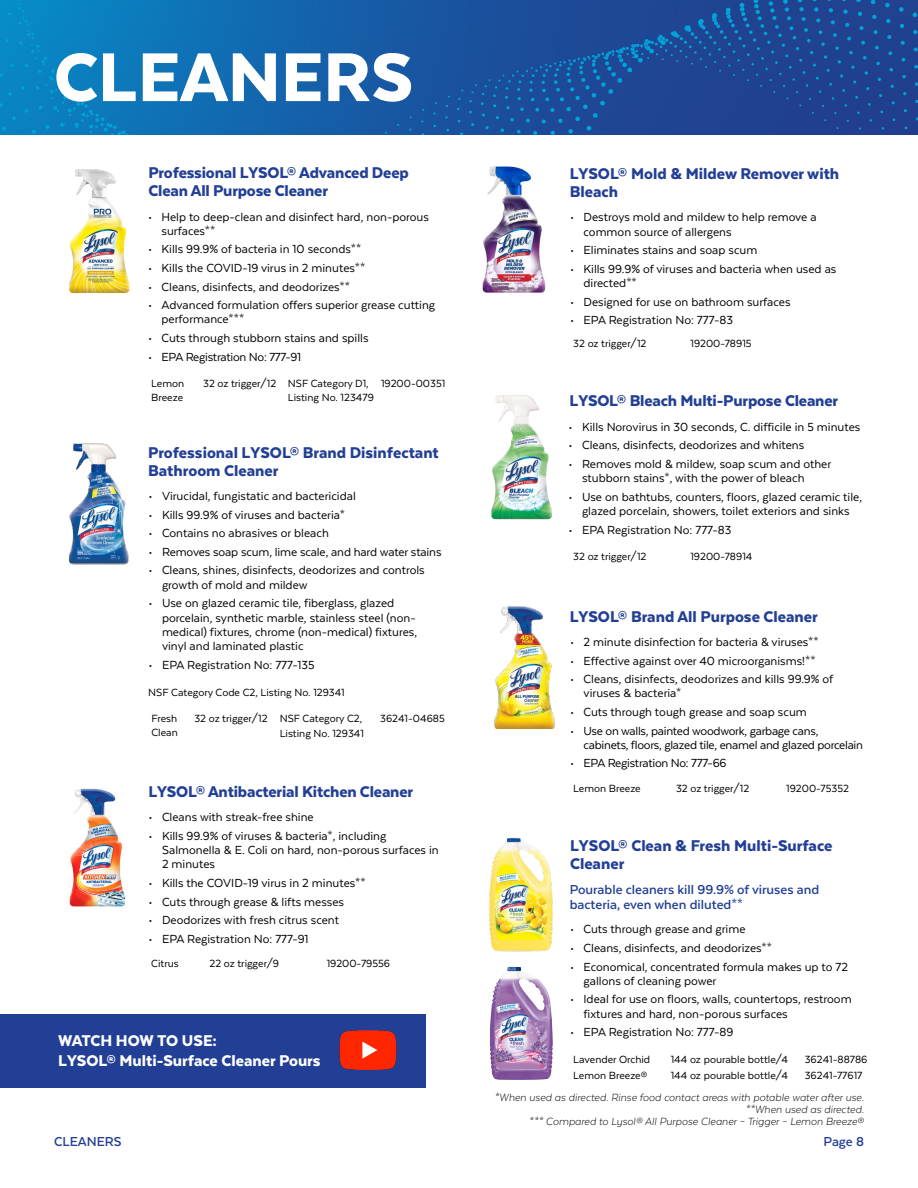
<style>
.page{position:relative;width:918px;height:1188px;background:#fff}
.page>*{position:absolute;margin:0;border:0;box-sizing:border-box;transform-origin:0 0}
.t1{font:900 79.5px "Texta";color:#fff}
.t2{font:900 18px/18px "Texta";letter-spacing:-.005em;color:#223f95}
.t3{font:900 18px/20.1px "Texta";color:#fff}
.t4{font:700 15px/15px "Texta";color:#223f95}
.t5{font:13.5px/14.2px "Texta";color:#000}
.t6{font:13.5px/14.2px "Texta";letter-spacing:-.02em;color:#000}
.t7{font:12px/14.4px "Texta";color:#000}
.t8{font:italic 300 12px/12px "Texta";color:#000;text-align:right}
</style>
<div class="page">
<img style="left:482px;top:166px;width:64px;height:127px">
<div style="left:0;top:1015px;width:426px;height:73px;background:#223f95"></div>
<svg style="left:133px;top:0;width:785px;height:135px;background:#1b4e9a"></svg>
<svg style="left:0;top:0;width:296px;height:134px;background:#0d76b9"></svg>
<img style="left:69px;top:443px;width:60px;height:122px">
<img style="left:69px;top:788px;width:57px;height:119px">
<img style="left:491px;top:395px;width:61px;height:124px">
<img style="left:495px;top:606px;width:60px;height:123px">
<img style="left:69px;top:169px;width:61px;height:124px">
<img style="left:489px;top:837px;width:64px;height:115px">
<img style="left:489px;top:967px;width:64px;height:113px">
<img style="left:340px;top:1030px;width:57px;height:40px">
<h1 class="t1" style="left:54px;top:36px;width:361px">CLEANERS</h1>
<h2 class="t2" style="left:148px;top:164px;width:262px">Professional LYSOL® Advanced Deep<br>Clean All Purpose Cleaner</h2>
<p class="t5" style="left:162px;top:209px;width:269px;text-indent:-14px">• Help to deep-clean and disinfect hard, non-porous surfaces**</p>
<p class="t5" style="left:148px;top:242px;width:215px">• Kills 99.9% of bacteria in 10 seconds**</p>
<p class="t5" style="left:148px;top:261px;width:219px">• Kills the COVID-19 virus in 2 minutes**</p>
<p class="t5" style="left:148px;top:279px;width:203px">• Cleans, disinfects, and deodorizes**</p>
<p class="t5" style="left:162px;top:298px;width:275px;text-indent:-14px">• Advanced formulation offers superior grease cutting performance***</p>
<p class="t5" style="left:148px;top:331px;width:222px">• Cuts through stubborn stains and spills</p>
<p class="t6" style="left:148px;top:349px;width:155px">• EPA Registration No: 777-91</p>
<p class="t7" style="left:151px;top:376px;width:34px">Lemon<br>Breeze</p>
<p class="t7" style="left:288px;top:376px;width:87px;text-indent:-85px">32 oz trigger/12 NSF Category D1,<br>Listing No. 123479</p>
<p class="t7" style="left:381px;top:376px;width:66px">19200-00351</p>
<h2 class="t2" style="left:148px;top:443px;width:292px">Professional LYSOL® Brand Disinfectant<br>Bathroom Cleaner</h2>
<p class="t5" style="left:148px;top:489px;width:209px">• Virucidal, fungistatic and bactericidal</p>
<p class="t5" style="left:148px;top:507px;width:198px">• Kills 99.9% of viruses and bacteria*</p>
<p class="t5" style="left:148px;top:526px;width:182px">• Contains no abrasives or bleach</p>
<p class="t5" style="left:148px;top:545px;width:295px">• Removes soap scum, lime scale, and hard water stains</p>
<p class="t5" style="left:162px;top:563px;width:264px;text-indent:-14px">• Cleans, shines, disinfects, deodorizes and controls growth of mold and mildew</p>
<p class="t5" style="left:162px;top:596px;width:257px;text-indent:-14px">• Use on glazed ceramic tile, fiberglass, glazed porcelain, synthetic marble, stainless steel (non&shy;medical) fixtures, chrome (non-medical) fixtures, vinyl and laminated plastic</p>
<p class="t5" style="left:148px;top:657px;width:168px">• EPA Registration No: 777-135</p>
<p class="t7" style="left:148px;top:685px;width:198px">NSF Category Code C2, Listing No. 129341</p>
<p class="t7" style="left:152px;top:711px;width:28px">Fresh<br>Clean</p>
<p class="t7" style="left:194px;top:711px;width:171px;line-height:15px;text-align:right">32 oz trigger/12 NSF Category C2,<br>Listing No. 129341</p>
<p class="t7" style="left:380px;top:711px;width:66px">36241-04685</p>
<h2 class="t2" style="left:148px;top:782px;width:266px">LYSOL® Antibacterial Kitchen Cleaner</h2>
<p class="t5" style="left:148px;top:810px;width:167px">• Cleans with streak-free shine</p>
<p class="t5" style="left:162px;top:829px;width:278px;text-indent:-14px">• Kills 99.9% of viruses &amp; bacteria*, including<br>Salmonella &amp; E. Coli on hard, non-porous surfaces in<br>2 minutes</p>
<p class="t5" style="left:148px;top:876px;width:219px">• Kills the COVID-19 virus in 2 minutes**</p>
<p class="t5" style="left:148px;top:894px;width:197px">• Cuts through grease &amp; lifts messes</p>
<p class="t5" style="left:148px;top:913px;width:192px">• Deodorizes with fresh citrus scent</p>
<p class="t5" style="left:148px;top:931px;width:162px">• EPA Registration No: 777-91</p>
<p class="t7" style="left:151px;top:956px;width:29px">Citrus</p>
<p class="t7" style="left:210px;top:956px;width:71px">22 oz trigger/9</p>
<p class="t7" style="left:327px;top:956px;width:65px">19200-79556</p>
<h2 class="t3" style="left:58px;top:1030px;width:264px">WATCH HOW TO USE:<br>LYSOL® Multi-Surface Cleaner Pours</h2>
<h2 class="t2" style="left:570px;top:165px;width:271px">LYSOL® Mold &amp; Mildew Remover with<br>Bleach</h2>
<p class="t5" style="left:584px;top:210px;width:235px;text-indent:-14px">• Destroys mold and mildew to help remove a common source of allergens</p>
<p class="t5" style="left:570px;top:243px;width:189px">• Eliminates stains and soap scum</p>
<p class="t5" style="left:584px;top:262px;width:254px;text-indent:-14px">• Kills 99.9% of viruses and bacteria when used as directed**</p>
<p class="t5" style="left:570px;top:294px;width:222px">• Designed for use on bathroom surfaces</p>
<p class="t5" style="left:570px;top:313px;width:164px">• EPA Registration No: 777-83</p>
<p class="t7" style="left:573px;top:336px;width:75px">32 oz trigger/12</p>
<p class="t7" style="left:690px;top:336px;width:63px">19200-78915</p>
<h2 class="t2" style="left:570px;top:392px;width:270px">LYSOL® Bleach Multi-Purpose Cleaner</h2>
<p class="t5" style="left:569px;top:419px;width:293px">• Kills Norovirus in 30 seconds, C. difficile in 5 minutes</p>
<p class="t5" style="left:569px;top:438px;width:237px">• Cleans, disinfects, deodorizes and whitens</p>
<p class="t5" style="left:582px;top:457px;width:251px;text-indent:-14px">• Removes mold &amp; mildew, soap scum and other stubborn stains*, with the power of bleach</p>
<p class="t5" style="left:569px;top:489px;width:295px;text-align:center">• Use on bathtubs, counters, floors, glazed ceramic tile, glazed porcelain, showers, toilet exteriors and sinks</p>
<p class="t5" style="left:569px;top:522px;width:164px">• EPA Registration No: 777-83</p>
<p class="t7" style="left:573px;top:549px;width:75px">32 oz trigger/12</p>
<p class="t7" style="left:690px;top:549px;width:63px">19200-78914</p>
<h2 class="t2" style="left:570px;top:607px;width:250px">LYSOL® Brand All Purpose Cleaner</h2>
<p class="t5" style="left:570px;top:635px;width:250px">• 2 minute disinfection for bacteria &amp; viruses**</p>
<p class="t5" style="left:570px;top:653px;width:247px">• Effective against over 40 microorganisms!**</p>
<p class="t5" style="left:584px;top:672px;width:251px;text-indent:-14px">• Cleans, disinfects, deodorizes and kills 99.9% of viruses &amp; bacteria*</p>
<p class="t5" style="left:570px;top:705px;width:238px">• Cuts through tough grease and soap scum</p>
<p class="t6" style="left:584px;top:723px;width:281px;text-indent:-14px">• Use on walls, painted woodwork, garbage cans, cabinets, floors, glazed tile, enamel and glazed porcelain</p>
<p class="t6" style="left:570px;top:756px;width:158px">• EPA Registration No: 777-66</p>
<p class="t7" style="left:573px;top:781px;width:69px">Lemon Breeze</p>
<p class="t7" style="left:676px;top:781px;width:75px">32 oz trigger/12</p>
<p class="t7" style="left:786px;top:781px;width:64px">19200-75352</p>
<h2 class="t2" style="left:570px;top:836px;width:264px">LYSOL® Clean &amp; Fresh Multi-Surface<br>Cleaner</h2>
<p class="t4" style="left:570px;top:882px;width:251px">Pourable cleaners kill 99.9% of viruses and bacteria, even when diluted**</p>
<p class="t5" style="left:570px;top:922px;width:177px">• Cuts through grease and grime</p>
<p class="t5" style="left:570px;top:941px;width:203px">• Cleans, disinfects, and deodorizes**</p>
<p class="t5" style="left:584px;top:959px;width:266px;text-indent:-14px">• Economical, concentrated formula makes up to 72 gallons of cleaning power</p>
<p class="t5" style="left:584px;top:992px;width:270px;text-indent:-14px">• Ideal for use on floors, walls, countertops, restroom fixtures and hard, non-porous surfaces</p>
<p class="t5" style="left:570px;top:1025px;width:165px">• EPA Registration No: 777-89</p>
<p class="t7" style="left:573px;top:1052px;width:78px">Lavender Orchid</p>
<p class="t7" style="left:671px;top:1052px;width:119px">144 oz pourable bottle/4</p>
<p class="t7" style="left:805px;top:1052px;width:64px">36241-88786</p>
<p class="t7" style="left:573px;top:1068px;width:76px">Lemon Breeze®</p>
<p class="t7" style="left:671px;top:1068px;width:119px">144 oz pourable bottle/4</p>
<p class="t7" style="left:805px;top:1068px;width:59px">36241-77617</p>
<p class="t8" style="left:495px;top:1091px;width:371px">*When used as directed. Rinse food contact areas with potable water after use. **When used as directed.<br>*** Compared to Lysol® All Purpose Cleaner – Trigger – Lemon Breeze®</p>
<p class="t4" style="left:54px;top:1134px;width:69px">CLEANERS</p>
<p class="t4" style="left:824px;top:1134px;width:42px">Page 8</p>
</div>
